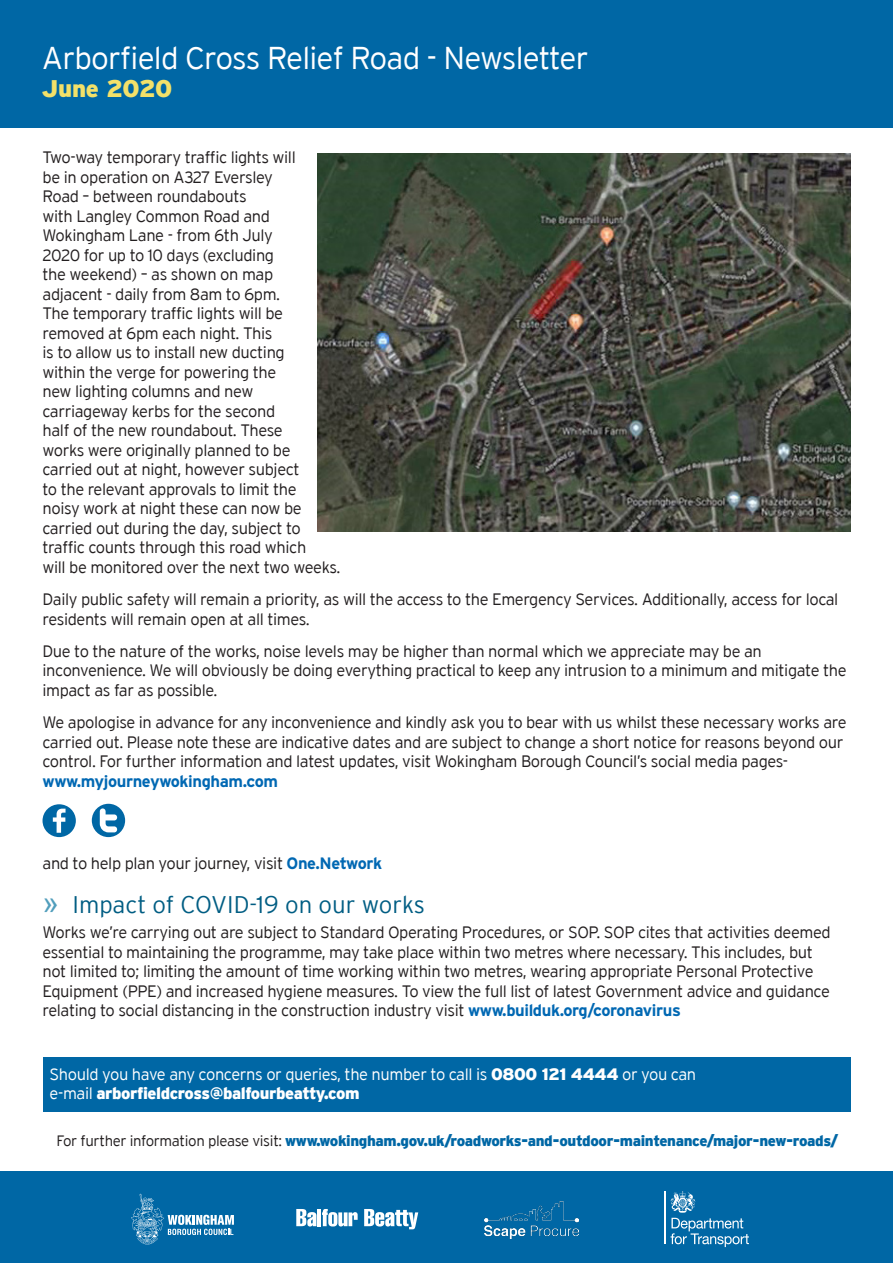
<style>
.page{position:relative;width:893px;height:1263px;background:#fff}
.page>*{position:absolute;margin:0;border:0;box-sizing:border-box;transform-origin:0 0}
.t1{font:300 31.5px "Interstate";letter-spacing:-.025em;color:#fff}
.t2{font:300 24px "Interstate Plus";color:#005d83}
.t3{font:900 24px "Interstate";letter-spacing:-.02em;color:#f3e169}
.Main_Body_Copy{font:300 16.5px/19.5px "Interstate";letter-spacing:-.025em;color:#231f20}
.Main_Body_Copy-2{font:300 16.5px/19.5px "Interstate";letter-spacing:-.025em;color:#fff}
.Main_Body_Copy-3{font:900 15px "Interstate";letter-spacing:-.025em;color:#0067a5}
.s1{font-weight:700;color:#0168b3}
.s2{font-family:"Arial";font-weight:400;font-size:30px;color:#519ebc}
.s3{font-weight:900}
.s4{font-weight:300;color:#231f20}
</style>
<div class="page">
<div style="left:0;top:1171px;width:893px;height:92px;background:#0067a5"></div>
<div style="left:0;top:0;width:893px;height:128px;background:#0067a5"></div>
<svg style="left:131px;top:1194px;width:103px;height:50px"></svg>
<svg style="left:296px;top:1209px;width:62px;height:17px"></svg>
<svg style="left:364px;top:1209px;width:54px;height:20px"></svg>
<img style="left:485px;top:1201px;width:93px;height:37px">
<hr style="left:664px;top:1191px;width:1px;height:53px;background:#fff">
<svg style="left:670px;top:1191px;width:79px;height:56px"></svg>
<img style="left:317px;top:154px;width:533px;height:377px">
<div style="left:43px;top:1057px;width:808px;height:54px;background:#0067a5"></div>
<svg style="left:43px;top:804px;width:33px;height:33px"></svg>
<svg style="left:92px;top:804px;width:33px;height:33px"></svg>
<h1 class="t1" style="left:42px;top:40px;width:548px">Arborfield Cross Relief Road - Newsletter</h1>
<h2 class="t3" style="left:42px;top:75px;width:132px">June 2020</h2>
<p class="Main_Body_Copy" style="left:43px;top:148px;width:299px">Two-way temporary traffic lights will<br>be in operation on A327 Eversley<br>Road – between roundabouts<br>with Langley Common Road and Wokingham Lane - from 6th July<br>2020 for up to 10 days (excluding<br>the weekend) – as shown on map<br>adjacent - daily from 8am to 6pm.<br>The temporary traffic lights will be removed at 6pm each night. This<br>is to allow us to install new ducting<br>within the verge for powering the<br>new lighting columns and new carriageway kerbs for the second<br>half of the new roundabout. These<br>works were originally planned to be carried out at night, however subject<br>to the relevant approvals to limit the<br>noisy work at night these can now be carried out during the day, subject to traffic counts through this road which<br>will be monitored over the next two weeks.</p>
<p class="Main_Body_Copy" style="left:43px;top:589px;width:797px">Daily public safety will remain a priority, as will the access to the Emergency Services. Additionally, access for local residents will remain open at all times.</p>
<p class="Main_Body_Copy" style="left:43px;top:641px;width:806px">Due to the nature of the works, noise levels may be higher than normal which we appreciate may be an inconvenience. We will obviously be doing everything practical to keep any intrusion to a minimum and mitigate the impact as far as possible.</p>
<p class="Main_Body_Copy" style="left:43px;top:712px;width:806px">We apologise in advance for any inconvenience and kindly ask you to bear with us whilst these necessary works are carried out. Please note these are indicative dates and are subject to change a short notice for reasons beyond our control. For further information and latest updates, visit Wokingham Borough Council’s social media pages&shy;<span class="s1">www.myjourneywokingham.com</span></p>
<p class="Main_Body_Copy" style="left:43px;top:853px;width:341px">and to help plan your journey, visit <span class="s1">One.Network</span></p>
<p class="t2" style="left:43px;top:891px;width:384px"><span class="s2">»</span> Impact of COVID-19 on our works</p>
<p class="Main_Body_Copy" style="left:43px;top:922px;width:790px">Works we’re carrying out are subject to Standard Operating Procedures, or SOP. SOP cites that activities deemed essential to maintaining the programme, may take place within two metres where necessary. This includes, but not limited to; limiting the amount of time working within two metres, wearing appropriate Personal Protective Equipment (PPE) and increased hygiene measures. To view the full list of latest Government advice and guidance relating to social distancing in the construction industry visit <span class="s1">www.builduk.org/coronavirus</span></p>
<p class="Main_Body_Copy-2" style="left:50px;top:1064px;width:648px">Should you have any concerns or queries, the number to call is <span class="s3">0800 121 4444</span> or you can e-mail <span class="s3">arborfieldcross@balfourbeatty.com</span></p>
<p class="Main_Body_Copy-3" style="left:57px;top:1132px;width:783px"><span class="s4">For further information please visit:</span> www.wokingham.gov.uk/roadworks-and-outdoor-maintenance/major-new-roads/</p>
</div>
